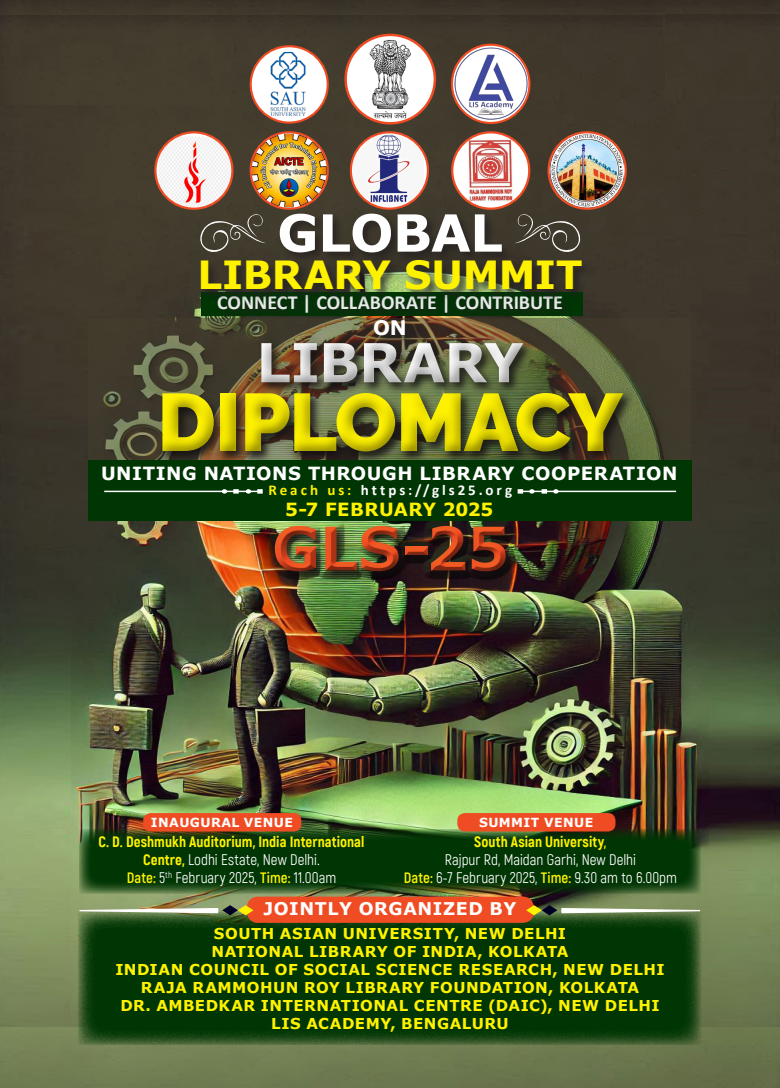
<style>
.page{position:relative;width:780px;height:1088px;background:#fff}
.page>*{position:absolute;margin:0;border:0;box-sizing:border-box;transform-origin:0 0}
.t1{font:900 81.25px "Raleway";letter-spacing:-.02em;color:#fff200}
.t2{font:700 60px "Verdana";color:#f04c23}
.t3{font:700 53.75px "Verdana";letter-spacing:-.015em;color:#fff}
.t4{font:700 51.25px "Verdana";letter-spacing:-.015em;color:#fff}
.t5{font:700 38.75px "Verdana";letter-spacing:-.01em;color:#fff200}
.t6{font:700 20px "Calibri";color:#e7e8e8}
.t7{font:700 20px "Verdana";color:#fff}
.t8{font:700 18.12px "Verdana";letter-spacing:.03em;color:#fff}
.t9{font:700 18.12px "Verdana";letter-spacing:.01em;color:#fff200}
.Page_Header_-_White{font:700 17.5px "Verdana";letter-spacing:.035em;color:#fff}
.t10{font:700 15px/18px "Verdana";letter-spacing:.03em;color:#fff200;text-align:center}
.t11{font:800 15px/18px "Akrobat";color:#fff200;text-align:center}
.t12{font:15px/18px "Akrobat";color:#fff;text-align:center}
.t13{font:700 15px "Calibri";letter-spacing:.2em;color:#fff}
.Page_Header_-_White-2{font:700 12.5px "Verdana";letter-spacing:.035em;color:#fff}
.s1{color:#fff200}
.s2{font-weight:400;color:#fff}
.s3{font-weight:700}
.s4{font-weight:700;color:#fff200}
</style>
<div class="page">
<img style="left:71px;top:103px;width:638px;height:925px">
<div style="left:117px;top:0;width:663px;height:15px;background:#373126"></div>
<div style="left:662px;top:15px;width:118px;height:88px;background:#3e372b"></div>
<div style="left:0;top:1px;width:664px;height:88px;background:#3b3529"></div>
<img style="left:0;top:105px;width:71px;height:923px">
<div style="left:0;top:16px;width:662px;height:89px;background:#40392c"></div>
<div style="left:201px;top:293px;width:381px;height:23px;background:#003504"></div>
<div style="left:216px;top:294px;width:357px;height:30px;background:#231f20;opacity:.75"></div>
<div style="left:273px;top:524px;width:244px;height:59px;background:#231f20;opacity:.75"></div>
<div style="left:266px;top:518px;width:247px;height:56px;background:#003504;opacity:.75"></div>
<div style="left:266px;top:522px;width:247px;height:58px;background:#231f20;opacity:.75"></div>
<svg style="left:452px;top:132px;width:77px;height:77px"></svg>
<img style="left:466px;top:137px;width:48px;height:66px">
<div style="left:451px;top:131px;width:79px;height:79px;border:2px solid #f04c23;border-radius:50%"></div>
<svg style="left:89px;top:318px;width:602px;height:142px;background:#494532"></svg>
<div style="left:148px;top:327px;width:485px;height:131px;background:#fff;opacity:.75"></div>
<div style="left:151px;top:333px;width:485px;height:135px;background:#231f20;opacity:.75"></div>
<div style="left:89px;top:460px;width:603px;height:60px;background:#003504"></div>
<svg style="left:517px;top:489px;width:159px;height:5px"></svg>
<svg style="left:104px;top:489px;width:159px;height:5px"></svg>
<div style="left:372px;top:318px;width:45px;height:29px;background:#231f20;opacity:.75"></div>
<img style="left:347px;top:35px;width:88px;height:88px">
<div style="left:344px;top:34px;width:92px;height:91px;border:2px solid #f04c23;border-radius:50%"></div>
<svg style="left:251px;top:46px;width:77px;height:77px"></svg>
<img style="left:269px;top:52px;width:40px;height:64px">
<div style="left:249px;top:45px;width:80px;height:79px;border:2px solid #f04c23;border-radius:50%"></div>
<svg style="left:79px;top:829px;width:621px;height:64px;background:#0d3b0b"></svg>
<div style="left:199px;top:211px;width:394px;height:90px;background:#231f20;opacity:.75"></div>
<svg style="left:515px;top:213px;width:71px;height:43px;background:#4e483d"></svg>
<svg style="left:194px;top:213px;width:71px;height:43px;background:#514c3e"></svg>
<img style="left:709px;top:96px;width:71px;height:932px">
<img style="left:452px;top:46px;width:76px;height:76px">
<img style="left:0;top:1028px;width:780px;height:60px">
<svg style="left:78px;top:911px;width:623px;height:134px;background:#083a09"></svg>
<div style="left:247px;top:896px;width:287px;height:27px;background:#f04c23;border-radius:11px"></div>
<svg style="left:526px;top:905px;width:174px;height:10px"></svg>
<svg style="left:79px;top:905px;width:174px;height:10px"></svg>
<img style="left:252px;top:134px;width:75px;height:73px">
<div style="left:249px;top:131px;width:80px;height:79px;border:2px solid #f04c23;border-radius:50%"></div>
<img style="left:158px;top:136px;width:74px;height:70px">
<div style="left:154px;top:131px;width:79px;height:79px;border:2px solid #f04c23;border-radius:50%"></div>
<img style="left:353px;top:132px;width:71px;height:77px">
<div style="left:350px;top:131px;width:79px;height:79px;border:2px solid #f04c23;border-radius:50%"></div>
<img style="left:549px;top:133px;width:75px;height:75px">
<div style="left:547px;top:131px;width:79px;height:79px;border:2px solid #f04c23;border-radius:50%"></div>
<div style="left:143px;top:813px;width:158px;height:18px;background:#f04c23;border-radius:8px"></div>
<div style="left:457px;top:813px;width:158px;height:18px;background:#f04c23;border-radius:8px"></div>
<p class="t4" style="left:277px;top:197px;width:227px">GLOBAL</p>
<p class="t5" style="left:197px;top:248px;width:387px">LIBRARY SUMMIT</p>
<p class="t6" style="left:217px;top:289px;width:347px">CONNECT | COLLABORATE | CONTRIBUTE</p>
<p class="t7" style="left:373px;top:313px;width:35px">ON</p>
<h3 class="t3" style="left:256px;top:325px;width:269px">LIBRARY</h3>
<h1 class="t1" style="left:157px;top:375px;width:466px">DIPLOMACY</h1>
<p class="t13" style="left:268px;top:479px;width:245px"><span class="s1">Reach us:</span> https://gls25.org</p>
<p class="t8" style="left:101px;top:460px;width:578px">UNITING NATIONS THROUGH LIBRARY COOPERATION</p>
<p class="t9" style="left:285px;top:497px;width:210px">5-7 FEBRUARY 2025</p>
<h2 class="t2" style="left:272px;top:506px;width:239px">GLS-25</h2>
<p class="Page_Header_-_White-2" style="left:151px;top:814px;width:144px">INAUGURAL VENUE</p>
<p class="t11" style="left:99px;top:832px;width:267px">C. D. Deshmukh Auditorium, India International<br>Centre, <span class="s2">Lodhi Estate, New Delhi.<br></span><span class="s3">Date:</span> <span class="s2">5</span><sup>th</sup> <span class="s2">February 2025,</span> <span class="s3">Time:</span> <span class="s2">11.00am</span></p>
<p class="Page_Header_-_White-2" style="left:479px;top:814px;width:116px">SUMMIT VENUE</p>
<p class="t11" style="left:474px;top:832px;width:133px">South Asian University<span class="s3">,</span></p>
<p class="t12" style="left:404px;top:850px;width:274px">Rajpur Rd, Maidan Garhi, New Delhi<br><span class="s4">Date:</span> 6-7 February 2025, <span class="s4">Time:</span> 9.30 am to 6.00pm</p>
<p class="Page_Header_-_White" style="left:263px;top:896px;width:254px">JOINTLY ORGANIZED BY</p>
<p class="t10" style="left:115px;top:924px;width:550px">SOUTH ASIAN UNIVERSITY, NEW DELHI<br>NATIONAL LIBRARY OF INDIA, KOLKATA<br>INDIAN COUNCIL OF SOCIAL SCIENCE RESEARCH, NEW DELHI RAJA RAMMOHUN ROY LIBRARY FOUNDATION, KOLKATA<br>DR. AMBEDKAR INTERNATIONAL CENTRE (DAIC), NEW DELHI LIS ACADEMY, BENGALURU</p>
</div>
